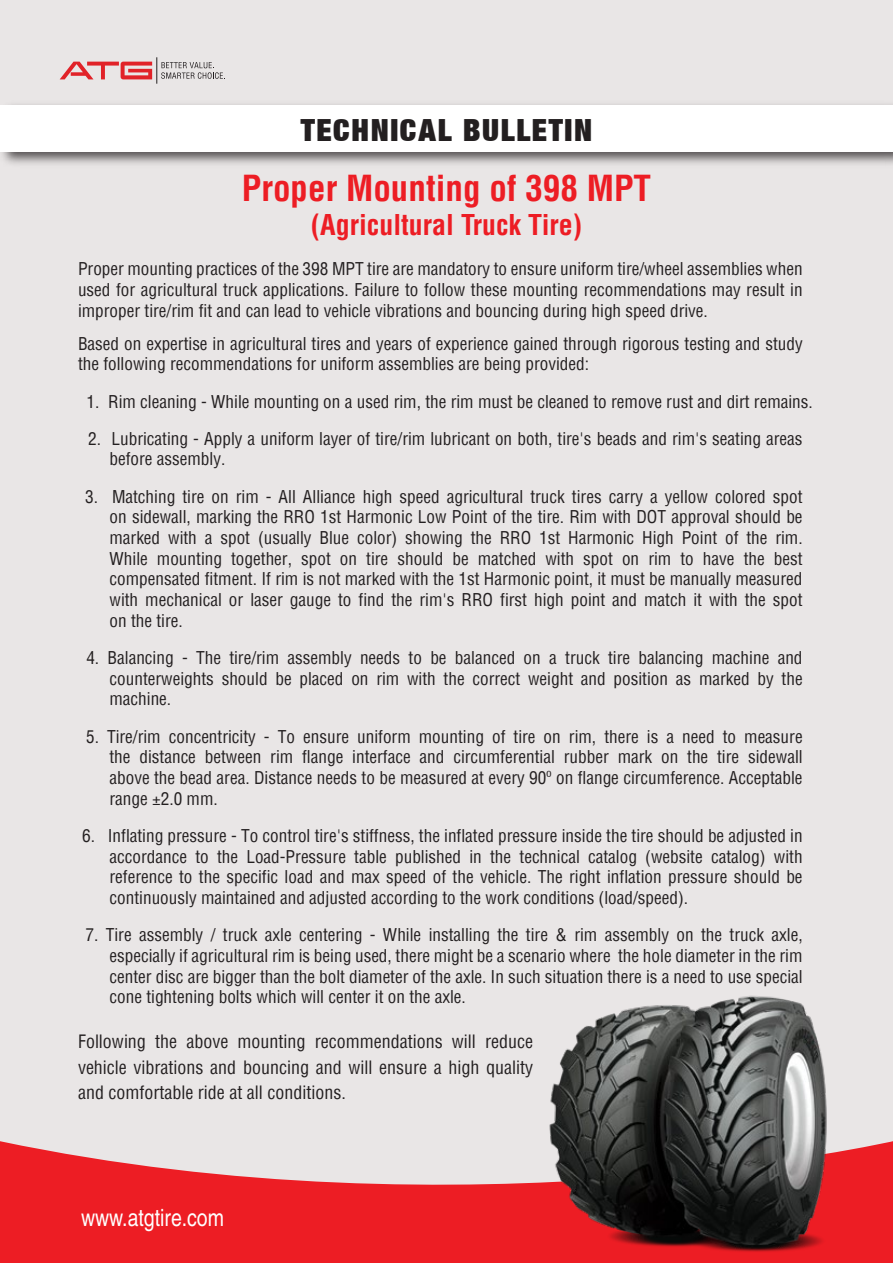
<style>
.page{position:relative;width:893px;height:1263px;background:#fff}
.page>*{position:absolute;margin:0;border:0;box-sizing:border-box;transform-origin:0 0}
.t1{font:700 condensed 35.1px "Helvetica";color:#ed1d24}
.t2{font:900 expanded 30.6px "Helvetica Neue LT";letter-spacing:.055em;color:#231f20}
.t3{font:700 condensed 28.05px "Helvetica";color:#ed1d24}
.t4{font:condensed 23.85px "Helvetica";color:#fff}
.t5{font:condensed 18px/25.5px "Helvetica";color:#231f20;text-align:justify}
.t6{font:condensed 17.25px/20.7px "Helvetica";color:#231f20;text-align:justify}
</style>
<div class="page">
<div style="left:1px;top:0;width:892px;height:1263px;background:#e9e6e6"></div>
<img style="left:0;top:97px;width:893px;height:74px">
<div style="left:1px;top:105px;width:892px;height:46px;background:#fff"></div>
<svg style="left:0;top:1141px;width:893px;height:122px;fill:#ed1d24"></svg>
<svg style="left:60px;top:57px;width:165px;height:27px"></svg>
<img style="left:492px;top:995px;width:352px;height:268px">
<h2 class="t2" style="left:301px;top:110px;width:293px">TECHNICAL BULLETIN</h2>
<h1 class="t1" style="left:242px;top:166px;width:411px">Proper Mounting of 398 MPT</h1>
<h3 class="t3" style="left:311px;top:207px;width:273px">(Agricultural Truck Tire)</h3>
<p class="t6" style="left:78px;top:259px;width:726px">Proper mounting practices of the 398 MPT tire are mandatory to ensure uniform tire/wheel assemblies when used for agricultural truck applications. Failure to follow these mounting recommendations may result in improper tire/rim fit and can lead to vehicle vibrations and bouncing during high speed drive.</p>
<p class="t6" style="left:78px;top:333px;width:726px">Based on expertise in agricultural tires and years of experience gained through rigorous testing and study the following recommendations for uniform assemblies are being provided:</p>
<p class="t6" style="left:87px;top:391px;width:728px">1. Rim cleaning - While mounting on a used rim, the rim must be cleaned to remove rust and dirt remains.</p>
<p class="t6" style="left:109px;top:428px;width:695px;text-indent:-21px">2. Lubricating - Apply a uniform layer of tire/rim lubricant on both, tire's beads and rim's seating areas before assembly.</p>
<p class="t6" style="left:109px;top:486px;width:695px;text-indent:-24px">3. Matching tire on rim - All Alliance high speed agricultural truck tires carry a yellow colored spot on sidewall, marking the RRO 1st Harmonic Low Point of the tire. Rim with DOT approval should be marked with a spot (usually Blue color) showing the RRO 1st Harmonic High Point of the rim.<br>While mounting together, spot on tire should be matched with spot on rim to have the best compensated fitment. If rim is not marked with the 1st Harmonic point, it must be manually measured with mechanical or laser gauge to find the rim's RRO first high point and match it with the spot on the tire.</p>
<p class="t6" style="left:109px;top:647px;width:695px;text-indent:-23px">4. Balancing - The tire/rim assembly needs to be balanced on a truck tire balancing machine and counterweights should be placed on rim with the correct weight and position as marked by the machine.</p>
<p class="t6" style="left:109px;top:726px;width:695px;text-indent:-23px">5. Tire/rim concentricity - To ensure uniform mounting of tire on rim, there is a need to measure the distance between rim flange interface and circumferential rubber mark on the tire sidewall above the bead area. Distance needs to be measured at every 90º on flange circumference. Acceptable range ±2.0 mm.</p>
<p class="t6" style="left:109px;top:825px;width:695px;text-indent:-27px">6. Inflating pressure - To control tire's stiffness, the inflated pressure inside the tire should be adjusted in accordance to the Load-Pressure table published in the technical catalog (website catalog) with reference to the specific load and max speed of the vehicle. The right inflation pressure should be continuously maintained and adjusted according to the work conditions (load/speed).</p>
<p class="t6" style="left:109px;top:925px;width:695px;text-indent:-24px">7. Tire assembly / truck axle centering - While installing the tire &amp; rim assembly on the truck axle, especially if agricultural rim is being used, there might be a scenario where the hole diameter in the rim center disc are bigger than the bolt diameter of the axle. In such situation there is a need to use special cone tightening bolts which will center it on the axle.</p>
<p class="t5" style="left:78px;top:1029px;width:457px">Following the above mounting recommendations will reduce vehicle vibrations and bouncing and will ensure a high quality and comfortable ride at all conditions.</p>
<h3 class="t4" style="left:81px;top:1203px;width:144px">www.atgtire.com</h3>
</div>
